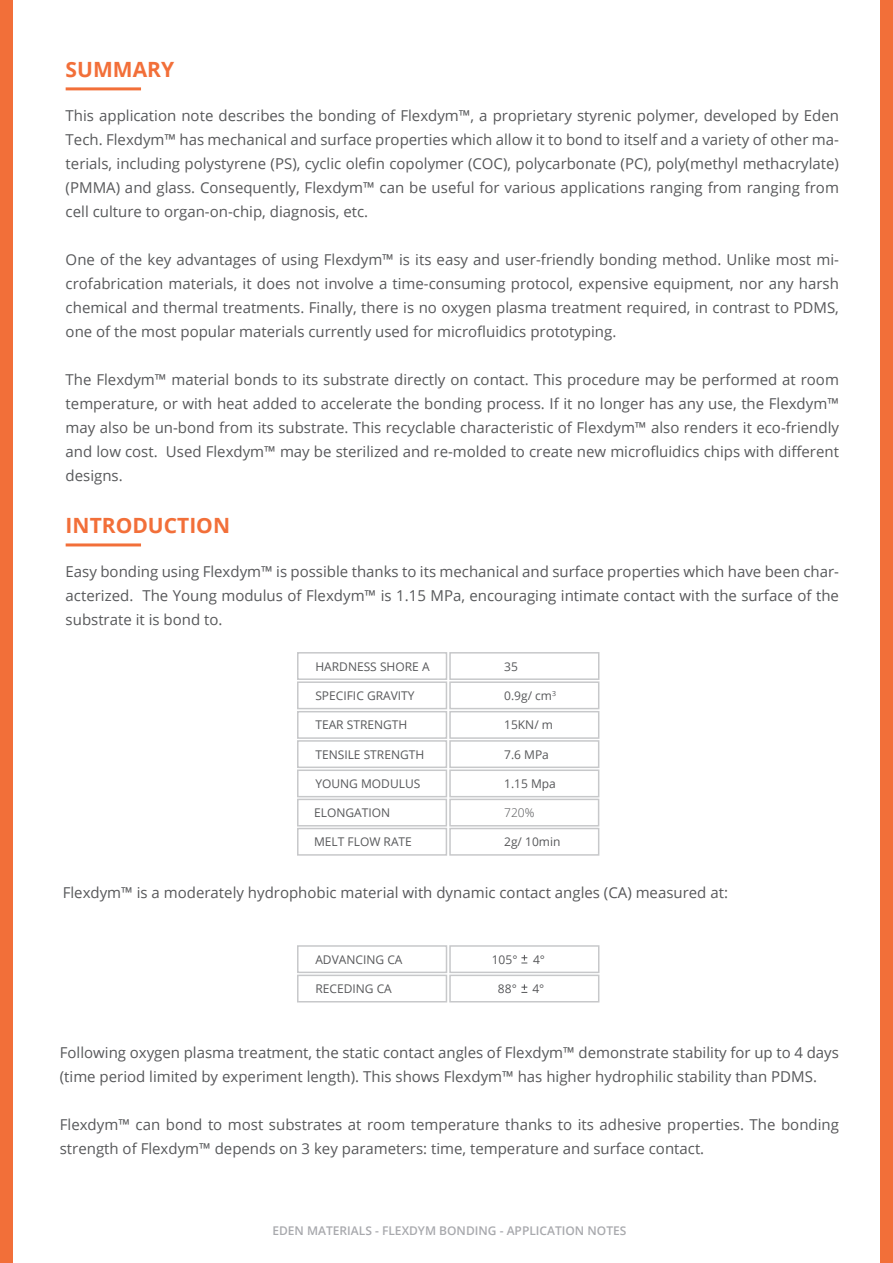
<style>
.page{position:relative;width:893px;height:1263px;background:#fff}
.page>*{position:absolute;margin:0;border:0;box-sizing:border-box;transform-origin:0 0}
.t1{font:700 21px "Open Sans";color:#f26f39}
.t2{font:15px/24px "Open Sans";color:#57585a;text-align:justify}
.t3{font:12px "Open Sans";color:#57585a}
.t4{font:600 12px "Open Sans";color:#a8a9ad}
.t5{font:300 12px "Open Sans";color:#57585a}
</style>
<div class="page">
<div style="left:449px;top:652px;width:150px;height:28px;border:2px solid #c7c8ca"></div>
<div style="left:449px;top:681px;width:150px;height:28px;border:2px solid #c7c8ca"></div>
<div style="left:449px;top:711px;width:150px;height:28px;border:2px solid #c7c8ca"></div>
<div style="left:449px;top:740px;width:150px;height:28px;border:2px solid #c7c8ca"></div>
<div style="left:449px;top:769px;width:150px;height:28px;border:2px solid #c7c8ca"></div>
<div style="left:449px;top:799px;width:150px;height:27px;border:2px solid #c7c8ca"></div>
<div style="left:449px;top:828px;width:150px;height:28px;border:2px solid #c7c8ca"></div>
<div style="left:297px;top:652px;width:150px;height:28px;border:2px solid #c7c8ca"></div>
<div style="left:297px;top:681px;width:150px;height:28px;border:2px solid #c7c8ca"></div>
<div style="left:297px;top:711px;width:150px;height:28px;border:2px solid #c7c8ca"></div>
<div style="left:297px;top:740px;width:150px;height:28px;border:2px solid #c7c8ca"></div>
<div style="left:297px;top:769px;width:150px;height:28px;border:2px solid #c7c8ca"></div>
<div style="left:297px;top:799px;width:150px;height:27px;border:2px solid #c7c8ca"></div>
<div style="left:297px;top:828px;width:150px;height:28px;border:2px solid #c7c8ca"></div>
<div style="left:449px;top:945px;width:150px;height:28px;border:2px solid #c7c8ca"></div>
<div style="left:449px;top:975px;width:150px;height:27px;border:2px solid #c7c8ca"></div>
<div style="left:297px;top:945px;width:150px;height:28px;border:2px solid #c7c8ca"></div>
<div style="left:297px;top:975px;width:150px;height:27px;border:2px solid #c7c8ca"></div>
<hr style="left:66px;top:87px;width:75px;height:3px;background:#f26f39">
<hr style="left:66px;top:543px;width:75px;height:3px;background:#f26f39">
<svg style="left:521px;top:955px;width:6px;height:8px"></svg>
<svg style="left:521px;top:984px;width:6px;height:9px"></svg>
<div style="left:880px;top:0;width:13px;height:1263px;background:#f26f39"></div>
<div style="left:0;top:0;width:13px;height:1263px;background:#f26f39"></div>
<p class="t1" style="left:66px;top:55px;width:110px">SUMMARY</p>
<p class="t2" style="left:66px;top:104px;width:775px">This application note describes the bonding of Flexdym™, a proprietary styrenic polymer, developed by Eden Tech. Flexdym™ has mechanical and surface properties which allow it to bond to itself and a variety of other ma&shy;terials, including polystyrene (PS), cyclic olefin copolymer (COC), polycarbonate (PC), poly(methyl methacrylate) (PMMA) and glass. Consequently, Flexdym™ can be useful for various applications ranging from ranging from cell culture to organ-on-chip, diagnosis, etc.</p>
<p class="t2" style="left:66px;top:248px;width:775px">One of the key advantages of using Flexdym™ is its easy and user-friendly bonding method. Unlike most mi&shy;crofabrication materials, it does not involve a time-consuming protocol, expensive equipment, nor any harsh chemical and thermal treatments. Finally, there is no oxygen plasma treatment required, in contrast to PDMS, one of the most popular materials currently used for microfluidics prototyping.</p>
<p class="t2" style="left:66px;top:368px;width:775px">The Flexdym™ material bonds to its substrate directly on contact. This procedure may be performed at room temperature, or with heat added to accelerate the bonding process. If it no longer has any use, the Flexdym™ may also be un-bond from its substrate. This recyclable characteristic of Flexdym™ also renders it eco-friendly and low cost. Used Flexdym™ may be sterilized and re-molded to create new microfluidics chips with different designs.</p>
<p class="t1" style="left:66px;top:511px;width:166px">INTRODUCTION</p>
<p class="t2" style="left:66px;top:560px;width:775px">Easy bonding using Flexdym™ is possible thanks to its mechanical and surface properties which have been char&shy;acterized. The Young modulus of Flexdym™ is 1.15 MPa, encouraging intimate contact with the surface of the substrate it is bond to.</p>
<p class="t3" style="left:315px;top:658px;width:116px">HARDNESS SHORE A</p>
<p class="t3" style="left:504px;top:658px;width:15px">35</p>
<p class="t3" style="left:315px;top:688px;width:101px">SPECIFIC GRAVITY</p>
<p class="t3" style="left:504px;top:688px;width:53px">0.9g/ cm<sup>3</sup></p>
<p class="t3" style="left:315px;top:717px;width:94px">TEAR STRENGTH</p>
<p class="t3" style="left:504px;top:717px;width:50px">15KN/ m</p>
<p class="t3" style="left:315px;top:746px;width:110px">TENSILE STRENGTH</p>
<p class="t3" style="left:504px;top:746px;width:46px">7.6 MPa</p>
<p class="t3" style="left:315px;top:775px;width:106px">YOUNG MODULUS</p>
<p class="t3" style="left:504px;top:775px;width:53px">1.15 Mpa</p>
<p class="t3" style="left:314px;top:805px;width:78px">ELONGATION</p>
<p class="t5" style="left:504px;top:805px;width:32px">720%</p>
<p class="t3" style="left:314px;top:834px;width:99px">MELT FLOW RATE</p>
<p class="t3" style="left:504px;top:834px;width:58px">2g/ 10min</p>
<p class="t2" style="left:63px;top:880px;width:667px">Flexdym™ is a moderately hydrophobic material with dynamic contact angles (CA) measured at:</p>
<p class="t3" style="left:315px;top:951px;width:89px">ADVANCING CA</p>
<p class="t3" style="left:492px;top:951px;width:27px">105°</p>
<p class="t3" style="left:533px;top:951px;width:14px">4°</p>
<p class="t3" style="left:315px;top:981px;width:78px">RECEDING CA</p>
<p class="t3" style="left:498px;top:981px;width:20px">88°</p>
<p class="t3" style="left:532px;top:981px;width:13px">4°</p>
<p class="t2" style="left:60px;top:1040px;width:781px">Following oxygen plasma treatment, the static contact angles of Flexdym™ demonstrate stability for up to 4 days (time period limited by experiment length). This shows Flexdym™ has higher hydrophilic stability than PDMS.</p>
<p class="t2" style="left:60px;top:1112px;width:781px">Flexdym™ can bond to most substrates at room temperature thanks to its adhesive properties. The bonding strength of Flexdym™ depends on 3 key parameters: time, temperature and surface contact.</p>
<p class="t4" style="left:272px;top:1223px;width:356px">EDEN MATERIALS - FLEXDYM BONDING - APPLICATION NOTES</p>
</div>
